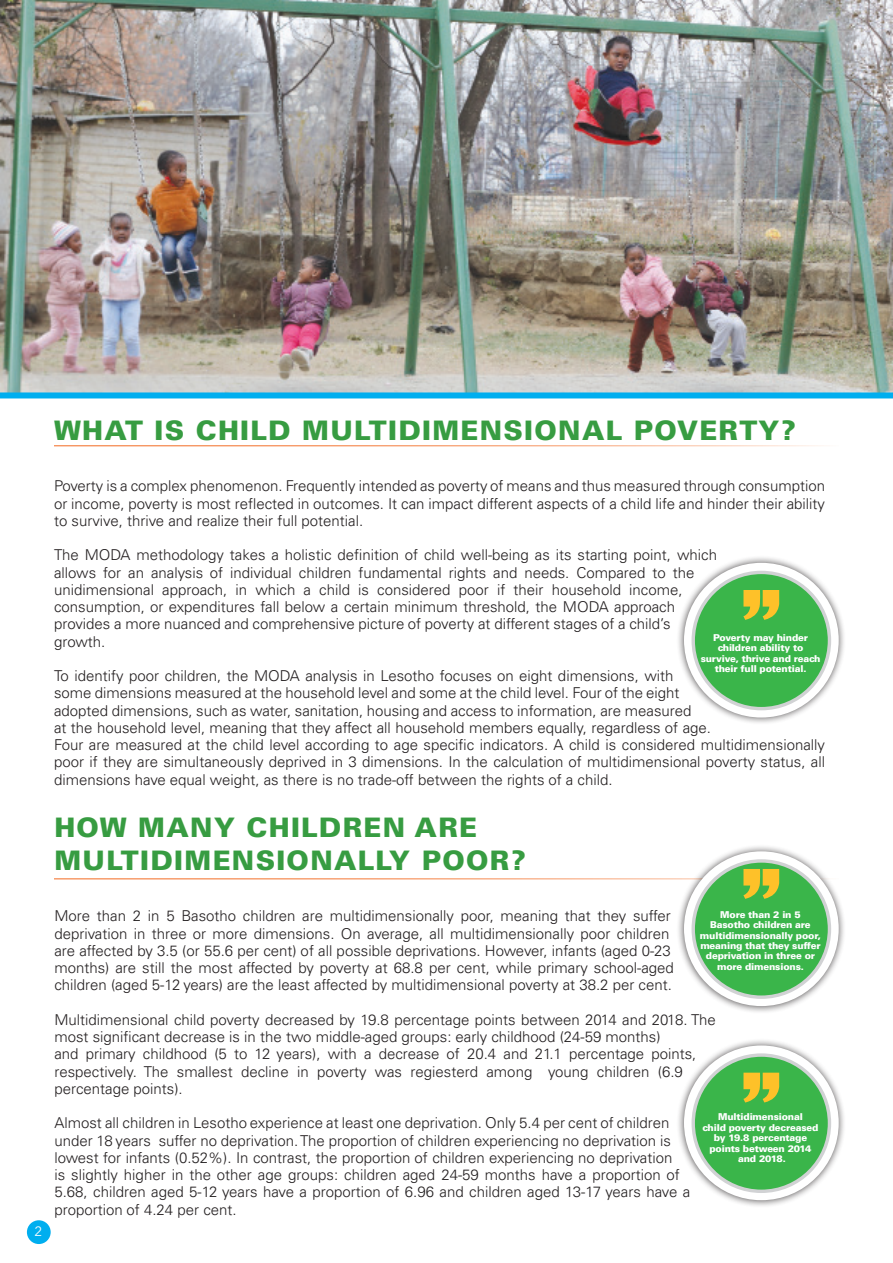
<style>
.page{position:relative;width:893px;height:1263px;background:#fff}
.page>*{position:absolute;margin:0;border:0;box-sizing:border-box;transform-origin:0 0}
._04_Heading_no_TOC{font:900 27px/32.4px "Univers LT Pro 75";letter-spacing:.045em;color:#379c41}
.t1{font:300 15px/17.2px "Univers LT Pro 45";color:#231f20}
.t2{font:13.5px "Avenir Next";color:#fff}
.t3{font:900 9.45px/10.4px "Univers LT Pro 75";letter-spacing:-.02em;color:#fff;text-align:center}
</style>
<div class="page">
<div style="left:27px;top:1220px;width:24px;height:24px;background:#00aeef;border-radius:50%"></div>
<img style="left:0;top:0;width:893px;height:392px">
<div style="left:0;top:392px;width:893px;height:6px;background:#00aeef"></div>
<hr style="left:54px;top:445px;width:785px;height:1px;background:#f36a21">
<hr style="left:54px;top:878px;width:785px;height:1px;background:#f36a21">
<div style="left:676px;top:844px;width:170px;height:170px;background:#231f20;opacity:.75"></div>
<svg style="left:684px;top:851px;width:155px;height:155px"></svg>
<div style="left:693px;top:861px;width:136px;height:136px;background:#3ab54a;border-radius:50%"></div>
<div style="left:691px;top:859px;width:140px;height:140px;border:3px solid #d1d2d4;border-radius:50%"></div>
<svg style="left:743px;top:869px;width:36px;height:30px"></svg>
<div style="left:676px;top:1038px;width:170px;height:170px;background:#231f20;opacity:.75"></div>
<svg style="left:684px;top:1045px;width:155px;height:155px"></svg>
<div style="left:693px;top:1055px;width:136px;height:136px;background:#3ab54a;border-radius:50%"></div>
<div style="left:691px;top:1053px;width:140px;height:140px;border:3px solid #d1d2d4;border-radius:50%"></div>
<svg style="left:743px;top:1073px;width:36px;height:29px"></svg>
<div style="left:676px;top:555px;width:170px;height:170px;background:#231f20;opacity:.75"></div>
<svg style="left:684px;top:563px;width:155px;height:154px"></svg>
<div style="left:693px;top:572px;width:136px;height:137px;background:#3ab54a;border-radius:50%"></div>
<div style="left:691px;top:571px;width:140px;height:139px;border:3px solid #d1d2d4;border-radius:50%"></div>
<svg style="left:743px;top:590px;width:36px;height:30px"></svg>
<p class="_04_Heading_no_TOC" style="left:54px;top:412px;width:743px">WHAT IS CHILD MULTIDIMENSIONAL POVERTY?</p>
<p class="t1" style="left:54px;top:477px;width:773px;text-align:justify">Poverty is a complex phenomenon. Frequently intended as poverty of means and thus measured through consumption or income, poverty is most reflected in outcomes. It can impact different aspects of a child life and hinder their ability to survive, thrive and realize their full potential.</p>
<p class="t1" style="left:54px;top:546px;width:664px">The MODA methodology takes a holistic definition of child well-being as its starting point, which allows for an analysis of individual children fundamental rights and needs. Compared to the unidimensional approach, in which a child is considered poor if their household income, consumption, or expenditures fall below a certain minimum threshold, the MODA approach provides a more nuanced and comprehensive picture of poverty at different stages of a child’s growth.</p>
<p class="t1" style="left:54px;top:667px;width:773px">To identify poor children, the MODA analysis in Lesotho focuses on eight dimensions, with<br>some dimensions measured at the household level and some at the child level. Four of the eight<br>adopted dimensions, such as water, sanitation, housing and access to information, are measured<br>at the household level, meaning that they affect all household members equally, regardless of age.<br>Four are measured at the child level according to age specific indicators. A child is considered multidimensionally poor if they are simultaneously deprived in 3 dimensions. In the calculation of multidimensional poverty status, all dimensions have equal weight, as there is no trade-off between the rights of a child.</p>
<p class="_04_Heading_no_TOC" style="left:54px;top:810px;width:473px">HOW MANY CHILDREN ARE<br>MULTIDIMENSIONALLY POOR?</p>
<p class="t3" style="left:701px;top:632px;width:121px">Poverty may hinder children ability to survive, thrive and reach their full potential.</p>
<p class="t2" style="left:35px;top:1220px;width:9px">2</p>
<p class="t1" style="left:54px;top:907px;width:621px">More than 2 in 5 Basotho children are multidimensionally poor, meaning that they suffer deprivation in three or more dimensions. On average, all multidimensionally poor children are affected by 3.5 (or 55.6 per cent) of all possible deprivations. However, infants (aged 0-23 months) are still the most affected by poverty at 68.8 per cent, while primary school-aged children (aged 5-12 years) are the least affected by multidimensional poverty at 38.2 per cent.</p>
<p class="t1" style="left:54px;top:1010px;width:663px">Multidimensional child poverty decreased by 19.8 percentage points between 2014 and 2018. The most significant decrease is in the two middle-aged groups: early childhood (24-59 months)</p>
<p class="t1" style="left:54px;top:1045px;width:643px">and primary childhood (5 to 12 years), with a decrease of 20.4 and 21.1 percentage points, respectively. The smallest decline in poverty was regiesterd among young children (6.9 percentage points).</p>
<p class="t1" style="left:54px;top:1114px;width:637px">Almost all children in Lesotho experience at least one deprivation. Only 5.4 per cent of children under 18 years suffer no deprivation. The proportion of children experiencing no deprivation is lowest for infants (0.52%). In contrast, the proportion of children experiencing no deprivation<br>is slightly higher in the other age groups: children aged 24-59 months have a proportion of 5.68, children aged 5-12 years have a proportion of 6.96 and children aged 13-17 years have a proportion of 4.24 per cent.</p>
<p class="t3" style="left:700px;top:909px;width:123px">More than 2 in 5<br>Basotho children are multidimensionally poor, meaning that they suffer deprivation in three or more dimensions.</p>
<p class="t3" style="left:718px;top:1111px;width:86px">Multidimensional</p>
<p class="t3" style="left:702px;top:1122px;width:118px">child poverty decreased</p>
<p class="t3" style="left:714px;top:1132px;width:95px">by 19.8 percentage</p>
<p class="t3" style="left:709px;top:1142px;width:104px">points between 2014</p>
<p class="t3" style="left:738px;top:1153px;width:49px">and 2018.</p>
</div>
